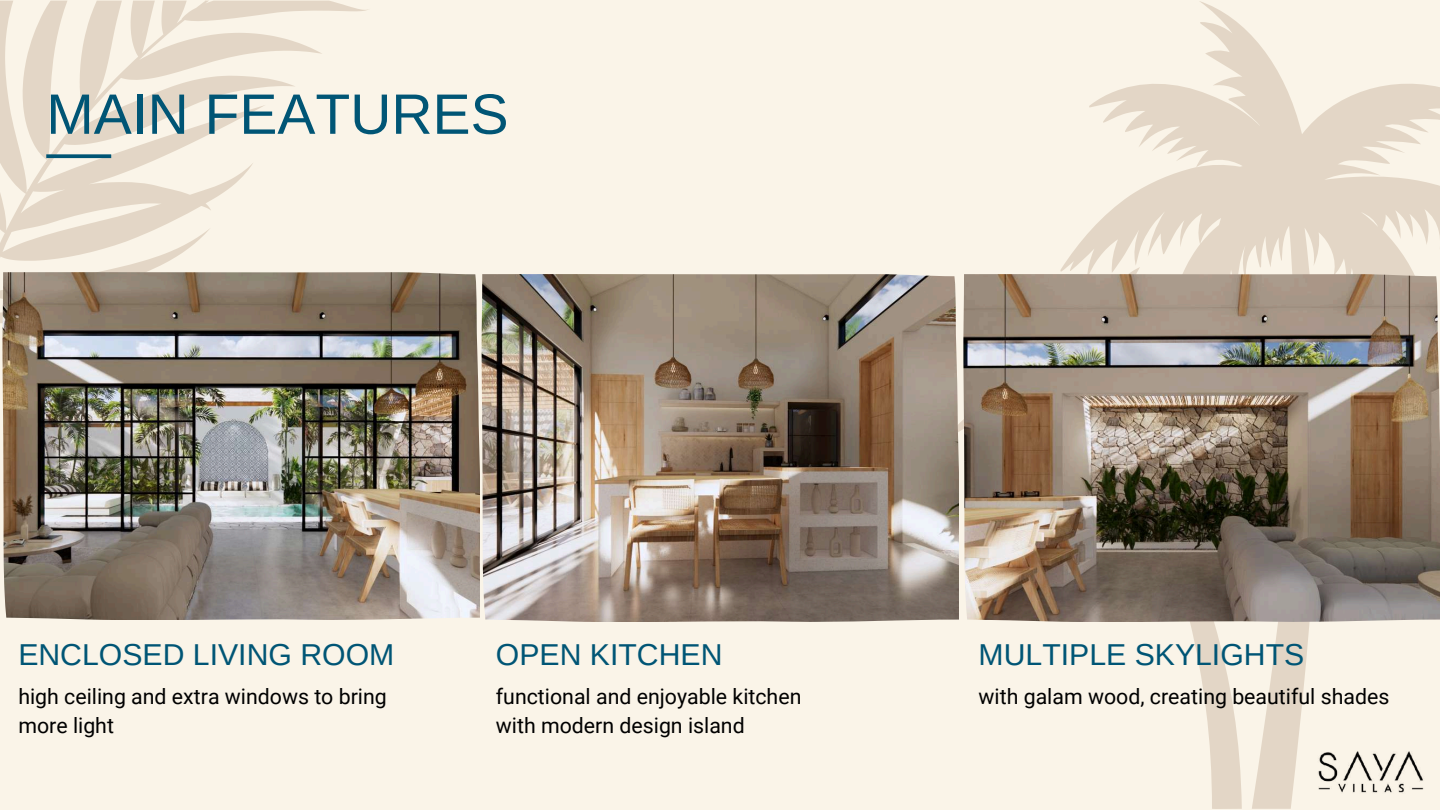
<style>
.page{position:relative;width:1440px;height:810px;background:#faf4e8}
.page>*{position:absolute;margin:0;border:0;box-sizing:border-box;transform-origin:0 0}
.t1{font:57px "Arimo";color:#005575}
.t2{font:30.2px "Arimo";color:#005575}
.t3{font:21.3px/29.2px "Roboto";color:#000}
</style>
<div class="page">
<svg style="left:959px;top:1px;width:481px;height:808px"></svg>
<img style="left:1313px;top:747px;width:115px;height:50px">
<svg style="left:0;top:312px;width:2px;height:11px"></svg>
<svg style="left:0;top:261px;width:169px;height:38px"></svg>
<svg style="left:0;top:1px;width:368px;height:260px"></svg>
<img style="left:2px;top:272px;width:478px;height:348px">
<img style="left:481px;top:274px;width:478px;height:348px">
<img style="left:963px;top:274px;width:477px;height:348px">
<svg style="left:46px;top:154px;width:65px;height:4px"></svg>
<h1 class="t1" style="left:46px;top:82px;width:464px">MAIN FEATURES</h1>
<h2 class="t2" style="left:18px;top:638px;width:378px">ENCLOSED LIVING ROOM</h2>
<p class="t3" style="left:18px;top:682px;width:370px">high ceiling and extra windows to bring more light</p>
<h2 class="t2" style="left:496px;top:638px;width:228px">OPEN KITCHEN</h2>
<p class="t3" style="left:496px;top:682px;width:307px">functional and enjoyable kitchen with modern design island</p>
<h2 class="t2" style="left:979px;top:638px;width:327px">MULTIPLE SKYLIGHTS</h2>
<p class="t3" style="left:979px;top:682px;width:412px">with galam wood, creating beautiful shades</p>
</div>
